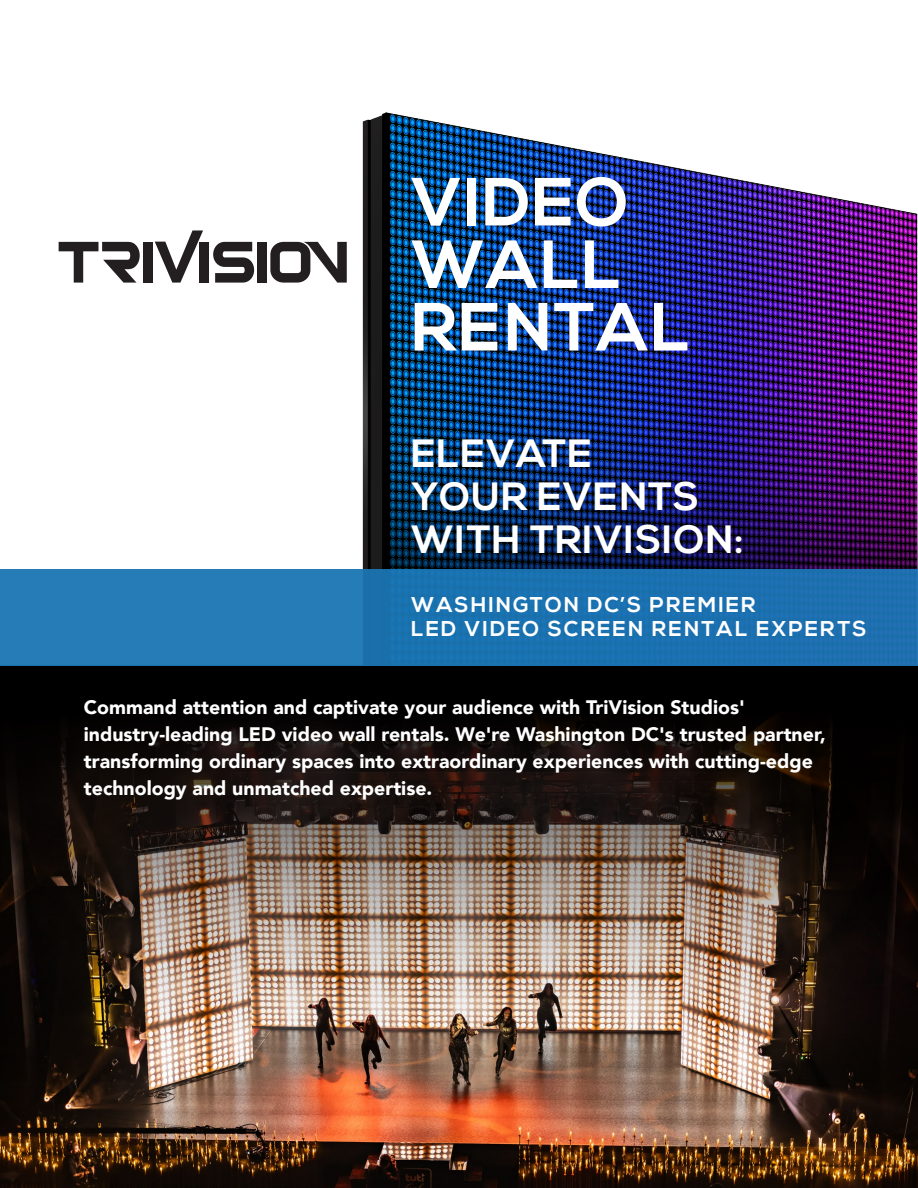
<style>
.page{position:relative;width:918px;height:1188px;background:#fff}
.page>*{position:absolute;margin:0;border:0;box-sizing:border-box;transform-origin:0 0}
.t1{font:700 67.95px/62.6px "Nexa";letter-spacing:.02em;color:#fff}
.t2{font:700 39.45px/43.2px "Nexa";letter-spacing:.02em;color:#fff}
.t3{font:700 21.45px/23.5px "Nexa";letter-spacing:.095em;color:#fff}
.t4{font:900 19.5px/27px "Avenir";color:#fff}
</style>
<div class="page">
<img style="left:337px;top:112px;width:581px;height:457px">
<img style="left:0;top:666px;width:918px;height:522px">
<img style="left:389px;top:221px;width:529px;height:348px">
<div style="left:257px;top:242px;width:9px;height:41px;background:#231f20"></div>
<svg style="left:213px;top:242px;width:41px;height:41px"></svg>
<div style="left:200px;top:242px;width:9px;height:41px;background:#231f20"></div>
<svg style="left:155px;top:230px;width:48px;height:53px"></svg>
<div style="left:144px;top:242px;width:9px;height:41px;background:#231f20"></div>
<svg style="left:270px;top:242px;width:77px;height:41px"></svg>
<svg style="left:59px;top:242px;width:81px;height:41px"></svg>
<div style="left:0;top:569px;width:918px;height:97px;background:#1b75b3"></div>
<h1 class="t1" style="left:411px;top:173px;width:281px">VIDEO<br>WALL<br>RENTAL</h1>
<h2 class="t2" style="left:411px;top:433px;width:334px">ELEVATE<br>YOUR EVENTS<br>WITH TRIVISION:</h2>
<p class="t3" style="left:411px;top:594px;width:457px">WASHINGTON DC’S PREMIER<br>LED VIDEO SCREEN RENTAL EXPERTS</p>
<p class="t4" style="left:84px;top:693px;width:744px">Command attention and captivate your audience with TriVision Studios' industry-leading LED video wall rentals. We're Washington DC's trusted partner, transforming ordinary spaces into extraordinary experiences with cutting-edge technology and unmatched expertise.</p>
</div>
